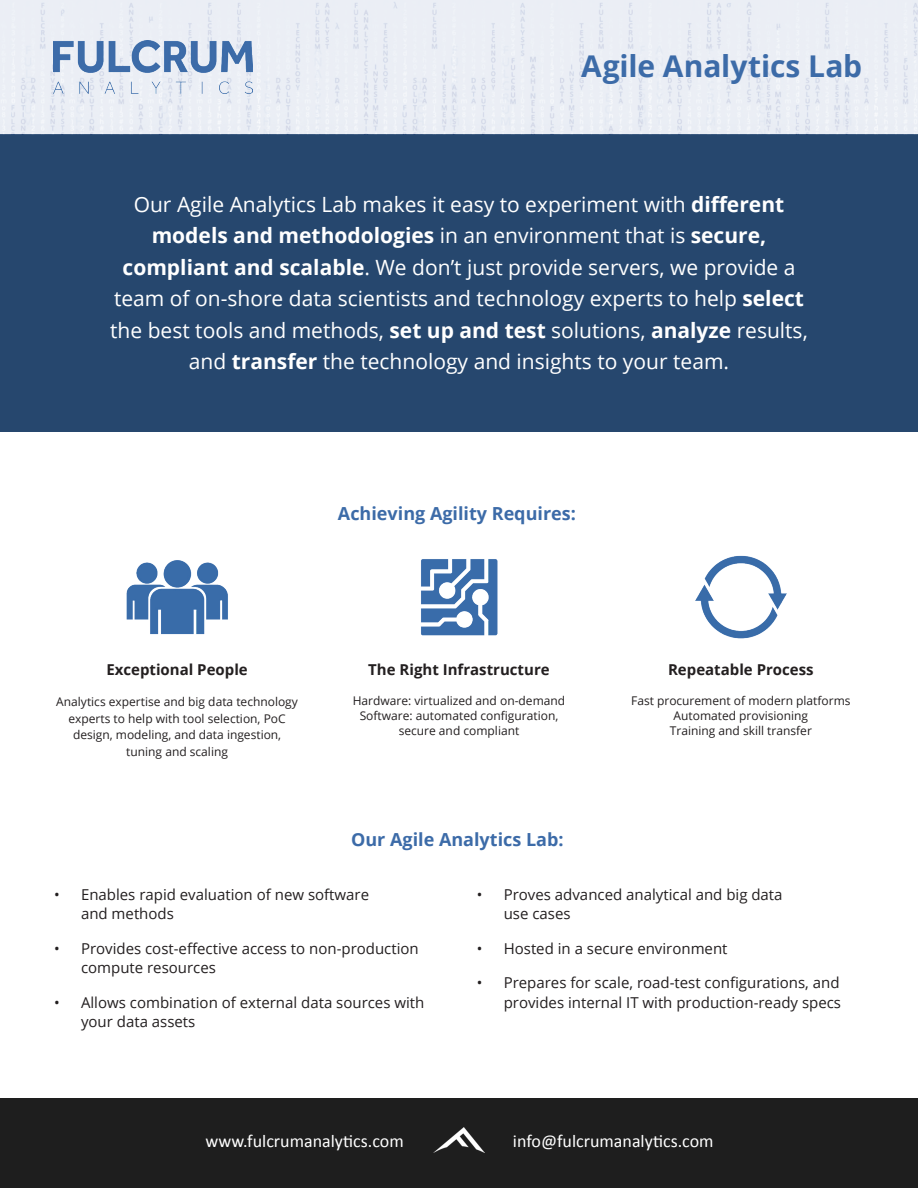
<style>
.page{position:relative;width:918px;height:1188px;background:#fff}
.page>*{position:absolute;margin:0;border:0;box-sizing:border-box;transform-origin:0 0}
.t1{font:700 30px "Open Sans";letter-spacing:-.005em;color:#3c6ba8}
.t2{font:21px/31.5px "Open Sans";color:#fff;text-align:center}
.t3{font:18px "Calibri";color:#fff}
.t4{font:700 18px "Open Sans";color:#3c6ba8}
.t5{font:15px/19.5px "Open Sans";color:#231f20}
.t6{font:700 15px "Open Sans";color:#231f20}
.t7{font:12px/16.5px "Open Sans";color:#231f20;text-align:center}
.s1{font-weight:700}
</style>
<div class="page">
<div style="left:0;top:135px;width:918px;height:297px;background:#26476e"></div>
<div style="left:1px;top:1098px;width:917px;height:90px;background:#1e1e1e"></div>
<img style="left:433px;top:1128px;width:51px;height:25px">
<div style="left:1px;top:0;width:917px;height:135px;background:#ebeef5"></div>
<img style="left:53px;top:41px;width:199px;height:53px">
<img style="left:421px;top:559px;width:77px;height:77px">
<img style="left:695px;top:555px;width:92px;height:84px">
<img style="left:126px;top:560px;width:102px;height:75px">
<p class="t1" style="left:581px;top:45px;width:283px">Agile Analytics Lab</p>
<p class="t2" style="left:110px;top:188px;width:699px">Our Agile Analytics Lab makes it easy to experiment with <span class="s1">different models and methodologies</span> in an environment that is <span class="s1">secure, compliant and scalable</span>. We don’t just provide servers, we provide a team of on-shore data scientists and technology experts to help <span class="s1">select </span>the best tools and methods, <span class="s1">set up and test</span> solutions, <span class="s1">analyze</span> results, and <span class="s1">transfer</span> the technology and insights to your team.</p>
<p class="t4" style="left:338px;top:501px;width:239px">Achieving Agility Requires:</p>
<p class="t6" style="left:106px;top:659px;width:143px">Exceptional People</p>
<p class="t7" style="left:56px;top:693px;width:243px">Analytics expertise and big data technology experts to help with tool selection, PoC design, modeling, and data ingestion, tuning and scaling</p>
<p class="t6" style="left:368px;top:659px;width:183px">The Right Infrastructure</p>
<p class="t7" style="left:353px;top:692px;width:214px">Hardware: virtualized and on-demand</p>
<p class="t7" style="left:360px;top:707px;width:200px">Software: automated configuration,</p>
<p class="t7" style="left:399px;top:722px;width:122px">secure and compliant</p>
<p class="t4" style="left:351px;top:827px;width:214px">Our Agile Analytics Lab:</p>
<p class="t6" style="left:668px;top:659px;width:147px">Repeatable Process</p>
<p class="t7" style="left:631px;top:692px;width:221px">Fast procurement of modern platforms</p>
<p class="t7" style="left:674px;top:707px;width:136px">Automated provisioning</p>
<p class="t7" style="left:670px;top:722px;width:144px">Training and skill transfer</p>
<p class="t5" style="left:81px;top:884px;width:290px;text-indent:-27px">• Enables rapid evaluation of new software and methods</p>
<p class="t5" style="left:81px;top:938px;width:339px;text-indent:-27px">• Provides cost-effective access to non-production compute resources</p>
<p class="t5" style="left:81px;top:992px;width:345px;text-indent:-27px">• Allows combination of external data sources with your data assets</p>
<p class="t5" style="left:504px;top:884px;width:280px;text-indent:-27px">• Proves advanced analytical and big data use cases</p>
<p class="t5" style="left:477px;top:938px;width:252px">• Hosted in a secure environment</p>
<p class="t5" style="left:477px;top:973px;width:366px;text-align:right">• Prepares for scale, road-test configurations, and provides internal IT with production-ready specs</p>
<p class="t3" style="left:206px;top:1129px;width:200px">www.fulcrumanalytics.com</p>
<p class="t3" style="left:513px;top:1129px;width:202px">info@fulcrumanalytics.com</p>
</div>
